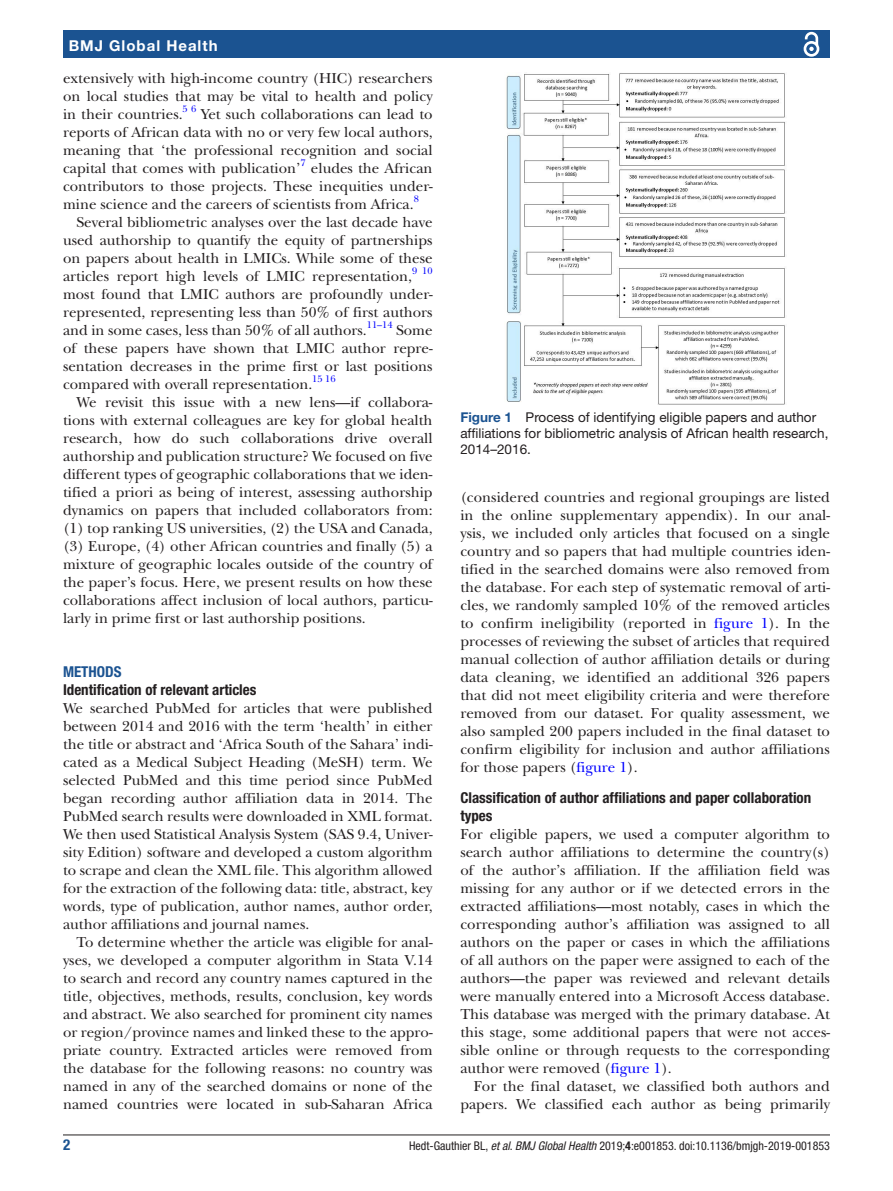
<style>
.page{position:relative;width:893px;height:1191px;background:#fff}
.page>*{position:absolute;margin:0;border:0;box-sizing:border-box;transform-origin:0 0}
.t1{font:15px/18px "New Baskerville";color:#231f20;text-align:justify}
.t2{font:700 condensed 15px/18px "Helvetica Neue LT Std";color:#231f20}
.t3{font:700 15px "Helvetica Neue LT Std";letter-spacing:.065em;color:#fff}
.t4{font:700 condensed 15px "Helvetica Neue LT Std";color:#1b5391}
.t5{font:13.5px/16.2px "Helvetica Neue LT Std";color:#231f20}
.t6{font:condensed 12px "Helvetica Neue LT Std";color:#231f20}
.t7{font:9.9px "New Baskerville";color:#00f}
.s1{font-weight:700;color:#1b5391}
.s2{color:#00f}
.s3{font-style:italic}
.s4{font-weight:700}
</style>
<div class="page">
<hr style="left:63px;top:1134px;width:767px;height:1px;background:#231f20">
<div style="left:63px;top:31px;width:767px;height:27px;background:#1b5391"></div>
<svg style="left:803px;top:31px;width:17px;height:26px"></svg>
<img style="left:506px;top:73px;width:279px;height:331px">
<p class="t3" style="left:69px;top:36px;width:150px">BMJ Global Health</p>
<p class="t1" style="left:63px;top:69px;width:371px">extensively with high-income country (HIC) researchers on local studies that may be vital to health and policy in their countries.</p>
<p class="t7" style="left:183px;top:103px;width:15px">5 6</p>
<p class="t1" style="left:63px;top:105px;width:371px;text-indent:138px">Yet such collaborations can lead to reports of African data with no or very few local authors, meaning that ‘the professional recognition and social capital that comes with publication’</p>
<p class="t7" style="left:301px;top:157px;width:7px">7</p>
<p class="t1" style="left:63px;top:159px;width:371px;text-indent:248px">eludes the African contributors to those projects. These inequities under&shy;mine science and the careers of scientists from Africa.</p>
<p class="t7" style="left:414px;top:193px;width:7px">8</p>
<p class="t1" style="left:63px;top:213px;width:371px;text-indent:14px">Several bibliometric analyses over the last decade have used authorship to quantify the equity of partnerships on papers about health in LMICs. While some of these articles report high levels of LMIC representation,</p>
<p class="t7" style="left:412px;top:265px;width:22px">9 10</p>
<p class="t1" style="left:63px;top:285px;width:371px">most found that LMIC authors are profoundly under&shy;represented, representing less than 50% of first authors and in some cases, less than 50% of all authors.</p>
<p class="t7" style="left:367px;top:319px;width:27px">11–14</p>
<p class="t1" style="left:63px;top:321px;width:371px;text-indent:333px">Some of these papers have shown that LMIC author repre&shy;sentation decreases in the prime first or last positions compared with overall representation.</p>
<p class="t7" style="left:312px;top:373px;width:25px">15 16</p>
<p class="t1" style="left:63px;top:393px;width:371px;text-indent:14px">We revisit this issue with a new lens—if collabora&shy;tions with external colleagues are key for global health research, how do such collaborations drive overall authorship and publication structure? We focused on five different types of geographic collaborations that we iden&shy;tified a priori as being of interest, assessing authorship dynamics on papers that included collaborators from: (1) top ranking US universities, (2) the USA and Canada, (3) Europe, (4) other African countries and finally (5) a mixture of geographic locales outside of the country of the paper’s focus. Here, we present results on how these collaborations affect inclusion of local authors, particu&shy;larly in prime first or last authorship positions.</p>
<p class="t4" style="left:63px;top:663px;width:60px">Methods</p>
<p class="t2" style="left:63px;top:680px;width:195px">Identification of relevant articles</p>
<p class="t1" style="left:63px;top:699px;width:371px">We searched PubMed for articles that were published between 2014 and 2016 with the term ‘health’ in either the title or abstract and ‘Africa South of the Sahara’ indi&shy;cated as a Medical Subject Heading (MeSH) term. We selected PubMed and this time period since PubMed began recording author affiliation data in 2014. The PubMed search results were downloaded in XML format.<br>We then used Statistical Analysis System (SAS 9.4, Univer&shy;sity Edition) software and developed a custom algorithm to scrape and clean the XML file. This algorithm allowed for the extraction of the following data: title, abstract, key words, type of publication, author names, author order, author affiliations and journal names.</p>
<p class="t1" style="left:63px;top:933px;width:371px;text-indent:14px">To determine whether the article was eligible for anal&shy;yses, we developed a computer algorithm in Stata V.14 to search and record any country names captured in the title, objectives, methods, results, conclusion, key words and abstract. We also searched for prominent city names or region/province names and linked these to the appro&shy;priate country. Extracted articles were removed from the database for the following reasons: no country was named in any of the searched domains or none of the named countries were located in sub-Saharan Africa</p>
<p class="t5" style="left:460px;top:409px;width:370px"><span class="s1">Figure 1</span> Process of identifying eligible papers and author affiliations for bibliometric analysis of African health research,<br>2014–2016.</p>
<p class="t1" style="left:460px;top:488px;width:371px">(considered countries and regional groupings are listed in the online supplementary appendix). In our anal&shy;ysis, we included only articles that focused on a single country and so papers that had multiple countries iden&shy;tified in the searched domains were also removed from the database. For each step of systematic removal of arti&shy;cles, we randomly sampled 10% of the removed articles to confirm ineligibility (reported in <span class="s2">figure 1</span>). In the processes of reviewing the subset of articles that required manual collection of author affiliation details or during data cleaning, we identified an additional 326 papers that did not meet eligibility criteria and were therefore removed from our dataset. For quality assessment, we also sampled 200 papers included in the final dataset to confirm eligibility for inclusion and author affiliations for those papers (<span class="s2">figure 1</span>).</p>
<p class="t2" style="left:460px;top:788px;width:352px">Classification of author affiliations and paper collaboration types</p>
<p class="t1" style="left:460px;top:825px;width:371px">For eligible papers, we used a computer algorithm to search author affiliations to determine the country(s) of the author’s affiliation. If the affiliation field was missing for any author or if we detected errors in the extracted affiliations—most notably, cases in which the corresponding author’s affiliation was assigned to all authors on the paper or cases in which the affiliations of all authors on the paper were assigned to each of the authors—the paper was reviewed and relevant details were manually entered into a Microsoft Access database.<br>This database was merged with the primary database. At this stage, some additional papers that were not acces&shy;sible online or through requests to the corresponding author were removed (<span class="s2">figure 1</span>).</p>
<p class="t1" style="left:460px;top:1077px;width:371px;text-align:right">For the final dataset, we classified both authors and papers. We classified each author as being primarily</p>
<p class="t4" style="left:63px;top:1135px;width:9px">2</p>
<p class="t6" style="left:409px;top:1138px;width:422px">Hedt-Gauthier BL, <span class="s3">et al</span>. <span class="s3">BMJ Global Health</span> 2019;<span class="s4">4</span>:e001853. doi:10.1136/bmjgh-2019-001853</p>
</div>
